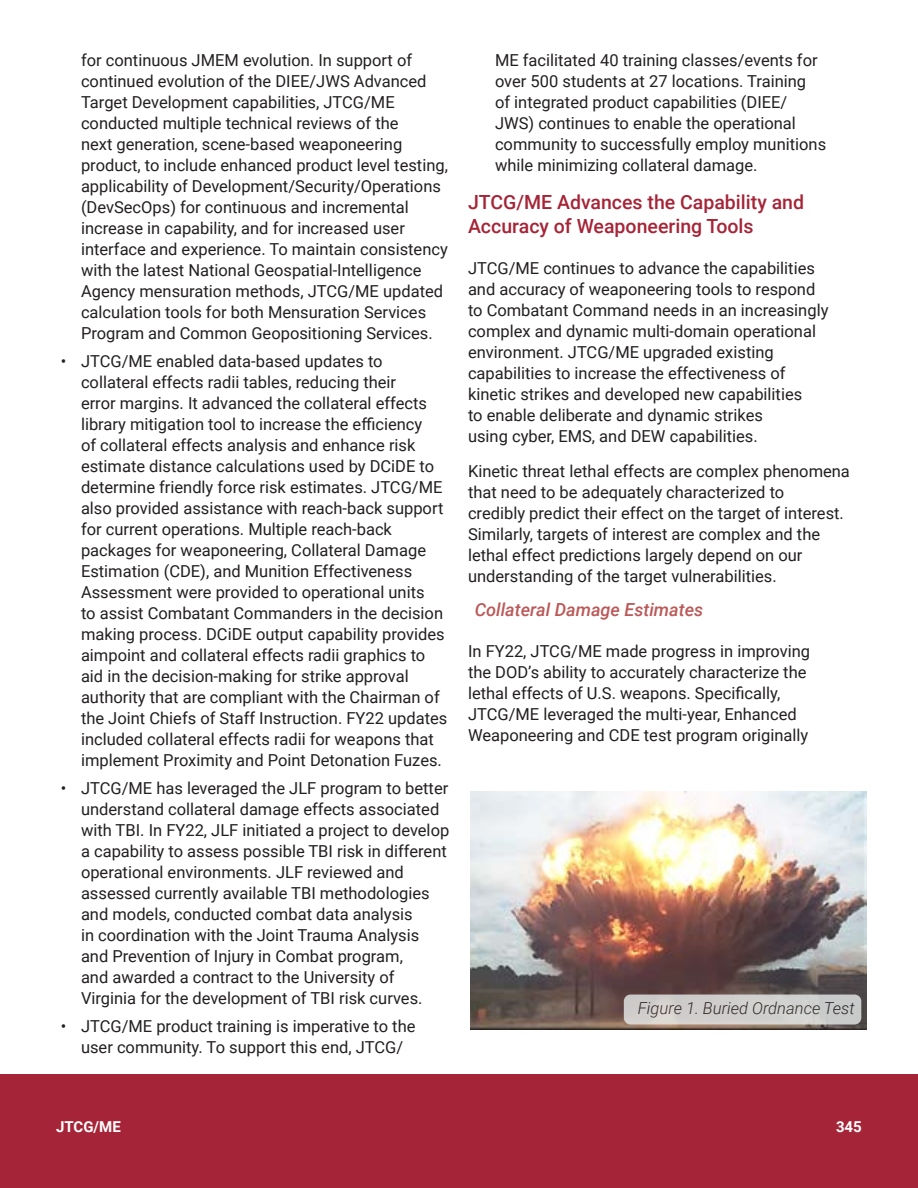
<style>
.page{position:relative;width:918px;height:1188px;background:#fff}
.page>*{position:absolute;margin:0;border:0;box-sizing:border-box;transform-origin:0 0}
.t1{font:500 19.5px/24px "Roboto";color:#a62437}
.t2{font:italic 500 18px "Roboto";color:#ba5958}
.Body_K{font:16.5px/21px "Roboto";color:#231f20}
.t3{font:italic 300 16.5px "Roboto";color:#231f20}
.t4{font:700 15px "Roboto";color:#fff}
</style>
<div class="page">
<div style="left:0;top:1075px;width:918px;height:113px;background:#a62437"></div>
<img style="left:470px;top:792px;width:396px;height:237px">
<div style="left:624px;top:995px;width:237px;height:30px;background:#d0cecd;border-radius:7px"></div>
<p class="Body_K" style="left:81px;top:49px;width:368px">for continuous JMEM evolution. In support of continued evolution of the DIEE/JWS Advanced Target Development capabilities, JTCG/ME conducted multiple technical reviews of the<br>next generation, scene-based weaponeering product, to include enhanced product level testing, applicability of Development/Security/Operations (DevSecOps) for continuous and incremental increase in capability, and for increased user interface and experience. To maintain consistency with the latest National Geospatial-Intelligence Agency mensuration methods, JTCG/ME updated calculation tools for both Mensuration Services Program and Common Geopositioning Services.</p>
<p class="Body_K" style="left:81px;top:350px;width:368px;text-indent:-20px">• JTCG/ME enabled data-based updates to collateral effects radii tables, reducing their<br>error margins. It advanced the collateral effects library mitigation tool to increase the efficiency<br>of collateral effects analysis and enhance risk estimate distance calculations used by DCiDE to determine friendly force risk estimates. JTCG/ME also provided assistance with reach-back support for current operations. Multiple reach-back packages for weaponeering, Collateral Damage Estimation (CDE), and Munition Effectiveness Assessment were provided to operational units<br>to assist Combatant Commanders in the decision making process. DCiDE output capability provides aimpoint and collateral effects radii graphics to aid in the decision-making for strike approval authority that are compliant with the Chairman of the Joint Chiefs of Staff Instruction. FY22 updates included collateral effects radii for weapons that implement Proximity and Point Detonation Fuzes.</p>
<p class="Body_K" style="left:81px;top:777px;width:370px;text-indent:-20px">• JTCG/ME has leveraged the JLF program to better understand collateral damage effects associated with TBI. In FY22, JLF initiated a project to develop a capability to assess possible TBI risk in different operational environments. JLF reviewed and assessed currently available TBI methodologies and models, conducted combat data analysis<br>in coordination with the Joint Trauma Analysis and Prevention of Injury in Combat program,<br>and awarded a contract to the University of Virginia for the development of TBI risk curves.</p>
<p class="Body_K" style="left:61px;top:1015px;width:356px;text-align:center">• JTCG/ME product training is imperative to the user community. To support this end, JTCG/</p>
<p class="Body_K" style="left:495px;top:49px;width:333px">ME facilitated 40 training classes/events for over 500 students at 27 locations. Training<br>of integrated product capabilities (DIEE/ JWS) continues to enable the operational community to successfully employ munitions while minimizing collateral damage.</p>
<h3 class="t1" style="left:468px;top:189px;width:338px">JTCG/ME Advances the Capability and<br>Accuracy of Weaponeering Tools</h3>
<p class="Body_K" style="left:468px;top:257px;width:362px">JTCG/ME continues to advance the capabilities and accuracy of weaponeering tools to respond to Combatant Command needs in an increasingly complex and dynamic multi-domain operational environment. JTCG/ME upgraded existing capabilities to increase the effectiveness of kinetic strikes and developed new capabilities<br>to enable deliberate and dynamic strikes<br>using cyber, EMS, and DEW capabilities.</p>
<p class="Body_K" style="left:468px;top:460px;width:383px">Kinetic threat lethal effects are complex phenomena that need to be adequately characterized to<br>credibly predict their effect on the target of interest.<br>Similarly, targets of interest are complex and the lethal effect predictions largely depend on our understanding of the target vulnerabilities.</p>
<h4 class="t2" style="left:475px;top:597px;width:230px">Collateral Damage Estimates</h4>
<p class="Body_K" style="left:468px;top:640px;width:344px">In FY22, JTCG/ME made progress in improving the DOD’s ability to accurately characterize the lethal effects of U.S. weapons. Specifically, JTCG/ME leveraged the multi-year, Enhanced Weaponeering and CDE test program originally</p>
<p class="t3" style="left:638px;top:996px;width:218px">Figure 1. Buried Ordnance Test</p>
<p class="t4" style="left:56px;top:1116px;width:46px">Atricle</p>
<p class="t4" style="left:56px;top:1116px;width:66px">JTCG/ME</p>
<p class="t4" style="left:836px;top:1116px;width:27px">345</p>
</div>
